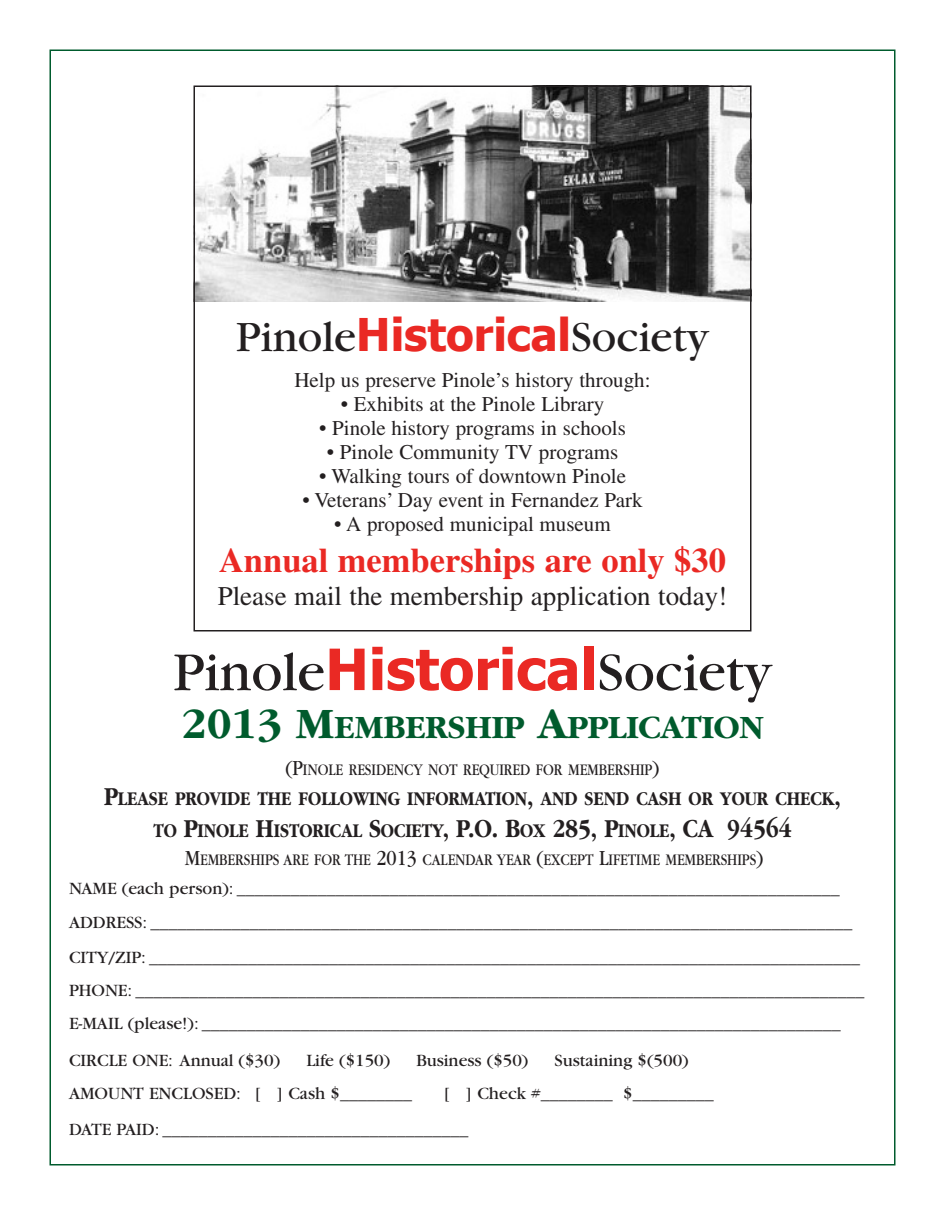
<style>
.page{position:relative;width:945px;height:1215px;background:#fff}
.page>*{position:absolute;margin:0;border:0;box-sizing:border-box;transform-origin:0 0}
.t1{font:57px "Garamond";color:#231f20}
.t2{font:45px "Garamond";color:#231f20}
.t3{font:700 34.5px "Times";color:#ea2924}
.t4{font:700 33.75px "Garamond";color:#005b2d}
.t5{font:27px "Times";color:#231f20}
.t6{font:21px "Times";color:#231f20}
.t7{font:700 20.25px/32.4px "Garamond";color:#231f20;text-align:center;scale:.85 1}
.t8{font:18px/33.8px "Garamond";color:#231f20}
.t9{font:16.8px "Garamond";color:#231f20;scale:.85 1}
.s1{font-family:"Tahoma";font-weight:700;color:#ea2924}
.s2{font-size:45px}
.s3{font-size:22.5px}
.s4{font-size:27px}
</style>
<div class="page">
<img style="left:197px;top:89px;width:552px;height:213px">
<div style="left:194px;top:86px;width:558px;height:546px;border:2px solid #231f20"></div>
<h2 class="t2" style="left:236px;top:321px;width:474px">Pinole<span class="s1">Historical</span>Society</h2>
<p class="t6" style="left:294px;top:372px;width:358px">Help us preserve Pinole’s history through:</p>
<p class="t6" style="left:341px;top:396px;width:265px">• Exhibits at the Pinole Library</p>
<p class="t6" style="left:319px;top:420px;width:308px">• Pinole history programs in schools</p>
<p class="t6" style="left:327px;top:444px;width:293px">• Pinole Community TV programs</p>
<p class="t6" style="left:319px;top:468px;width:308px">• Walking tours of downtown Pinole</p>
<p class="t6" style="left:302px;top:492px;width:342px">• Veterans’ Day event in Fernandez Park</p>
<p class="t6" style="left:334px;top:516px;width:278px">• A proposed municipal museum</p>
<h3 class="t3" style="left:219px;top:548px;width:508px">Annual memberships are only $30</h3>
<h3 class="t5" style="left:218px;top:586px;width:511px">Please mail the membership application today!</h3>
<h1 class="t1" style="left:173px;top:653px;width:600px">Pinole<span class="s1">Historical</span>Society</h1>
<h3 class="t4" style="left:181px;top:707px;width:584px"><span class="s2">2013 M</span>EMBERSHIP <span class="s2">A</span>PPLICATION</h3>
<p class="t9" style="left:286px;top:764px;width:441px"><span class="s3">(P</span>INOLE RESIDENCY NOT REQUIRED FOR MEMBERSHIP<span class="s3">)</span></p>
<p class="t7" style="left:104px;top:782px;width:869px"><span class="s4">P</span>LEASE PROVIDE THE FOLLOWING INFORMATION<span class="s4">,</span> AND SEND CASH OR YOUR CHECK<span class="s4">,<br></span>TO <span class="s4">P</span>INOLE <span class="s4">H</span>ISTORICAL <span class="s4">S</span>OCIETY<span class="s4">, P.O. B</span>OX <span class="s4">285, P</span>INOLE<span class="s4">, CA 94564</span></p>
<p class="t8" style="left:69px;top:873px;width:797px">NAME (each person): ___________________________________________________________________ ADDRESS: ______________________________________________________________________________ CITY/ZIP: _______________________________________________________________________________ PHONE: _________________________________________________________________________________ E-MAIL (please!): _______________________________________________________________________</p>
<p class="t8" style="left:69px;top:1046px;width:213px">CIRCLE ONE: Annual ($30)</p>
<p class="t8" style="left:306px;top:1046px;width:85px">Life ($150)</p>
<p class="t8" style="left:417px;top:1046px;width:113px">Business ($50)</p>
<p class="t8" style="left:555px;top:1046px;width:136px">Sustaining $(500)</p>
<p class="t8" style="left:69px;top:1079px;width:345px">AMOUNT ENCLOSED: [ ] Cash $________</p>
<p class="t9" style="left:185px;top:854px;width:682px"><span class="s3">M</span>EMBERSHIPS ARE FOR THE <span class="s3">2013</span> CALENDAR YEAR <span class="s3">(</span>EXCEPT <span class="s3">L</span>IFETIME MEMBERSHIPS<span class="s3">)</span></p>
<p class="t8" style="left:69px;top:1078px;width:646px;line-height:35.1px;text-indent:375px">[ ] Check #________ $_________<br>DATE PAID: __________________________________</p>
</div>
